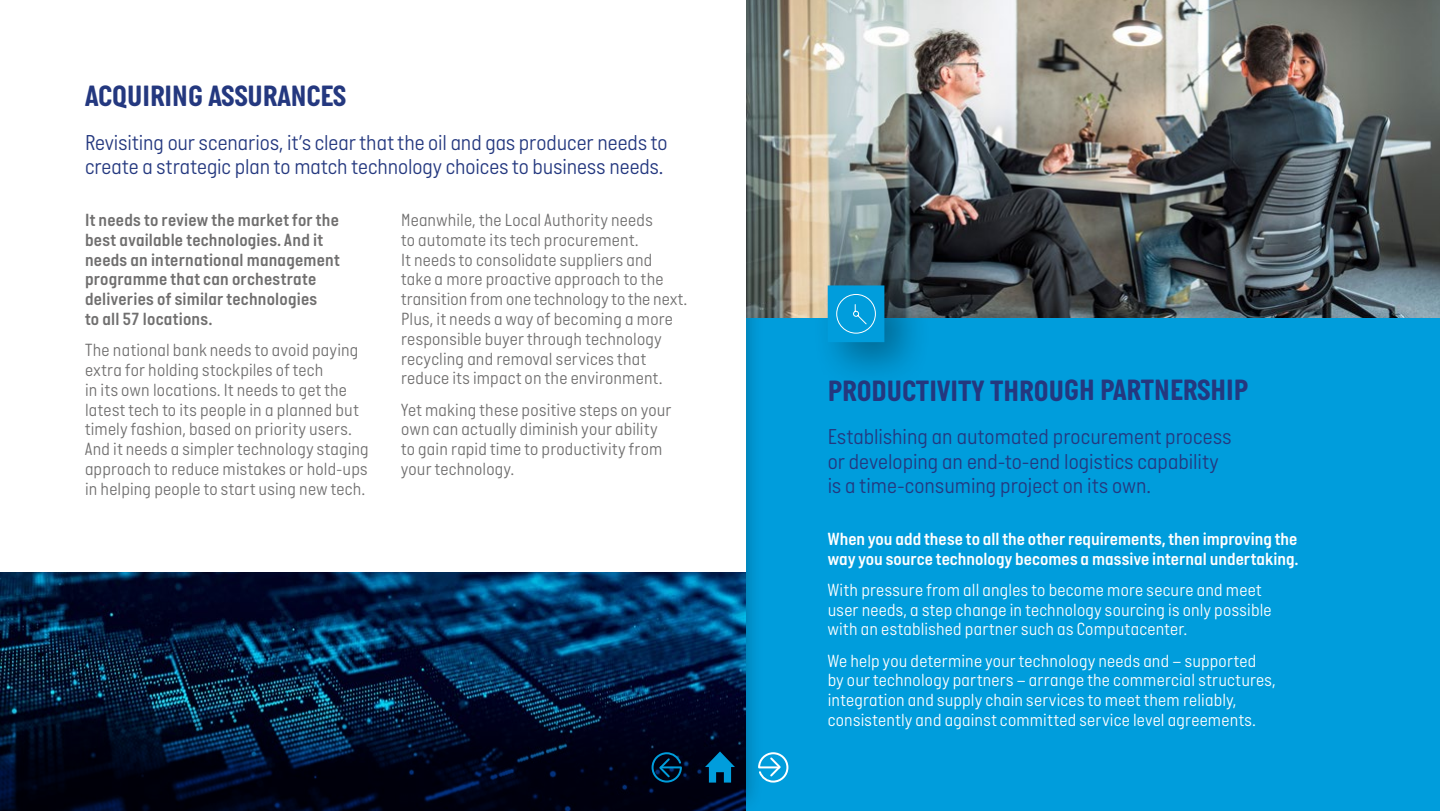
<style>
.page{position:relative;width:1440px;height:811px;background:#fff}
.page>*{position:absolute;margin:0;border:0;box-sizing:border-box;transform-origin:0 0}
.t1{font:700 30px "Italian Plate No One";letter-spacing:-.005em;color:#24387f}
.t2{font:300 22px/24.2px "Italian Plate No One";color:#24387f}
.t3{font:300 18px/19.8px "Italian Plate No One";letter-spacing:.015em;color:#706f6f}
.t4{font:300 18px/19.8px "Italian Plate No One";letter-spacing:.015em;color:#fff}
.t5{font:18px/19.8px "Italian Plate No One D Bd";letter-spacing:.01em;color:#706f6f}
.t6{font:18px/19.8px "Italian Plate No One D Bd";color:#fff}
</style>
<div class="page">
<div style="left:746px;top:0;width:694px;height:811px;background:#009ddc"></div>
<img style="left:765px;top:0;width:675px;height:317px">
<div style="left:0;top:0;width:765px;height:811px;background:#000;opacity:.3"></div>
<div style="left:0;top:0;width:746px;height:811px;background:#fff"></div>
<img style="left:0;top:573px;width:746px;height:126px">
<svg style="left:0;top:699px;width:746px;height:112px"></svg>
<div style="left:812px;top:269px;width:121px;height:121px;background:#000;opacity:.32"></div>
<div style="left:828px;top:285px;width:56px;height:57px;background:#009ddc"></div>
<svg style="left:836px;top:294px;width:40px;height:40px"></svg>
<svg style="left:705px;top:751px;width:30px;height:31px"></svg>
<svg style="left:757px;top:751px;width:32px;height:32px"></svg>
<svg style="left:651px;top:751px;width:32px;height:32px"></svg>
<h1 class="t1" style="left:85px;top:80px;width:263px">ACQUIRING ASSURANCES</h1>
<p class="t2" style="left:85px;top:131px;width:584px">Revisiting our scenarios, it’s clear that the oil and gas producer needs to create a strategic plan to match technology choices to business needs.</p>
<p class="t5" style="left:85px;top:210px;width:256px">It needs to review the market for the best available technologies. And it needs an international management programme that can orchestrate deliveries of similar technologies<br>to all 57 locations.</p>
<p class="t3" style="left:85px;top:341px;width:285px">The national bank needs to avoid paying extra for holding stockpiles of tech<br>in its own locations. It needs to get the latest tech to its people in a planned but timely fashion, based on priority users.<br>And it needs a simpler technology staging approach to reduce mistakes or hold-ups in helping people to start using new tech.</p>
<p class="t3" style="left:401px;top:211px;width:287px">Meanwhile, the Local Authority needs<br>to automate its tech procurement.<br>It needs to consolidate suppliers and take a more proactive approach to the transition from one technology to the next.<br>Plus, it needs a way of becoming a more responsible buyer through technology recycling and removal services that reduce its impact on the environment.</p>
<p class="t3" style="left:401px;top:400px;width:272px">Yet making these positive steps on your own can actually diminish your ability to gain rapid time to productivity from your technology.</p>
<h1 class="t1" style="left:828px;top:374px;width:422px">PRODUCTIVITY THROUGH PARTNERSHIP</h1>
<p class="t2" style="left:828px;top:426px;width:405px">Establishing an automated procurement process or developing an end-to-end logistics capability is a time-consuming project on its own.</p>
<p class="t6" style="left:828px;top:528px;width:472px">When you add these to all the other requirements, then improving the way you source technology becomes a massive internal undertaking.</p>
<p class="t4" style="left:828px;top:580px;width:445px">With pressure from all angles to become more secure and meet user needs, a step change in technology sourcing is only possible with an established partner such as Computacenter.</p>
<p class="t4" style="left:828px;top:651px;width:450px">We help you determine your technology needs and – supported by our technology partners – arrange the commercial structures, integration and supply chain services to meet them reliably, consistently and against committed service level agreements.</p>
</div>
